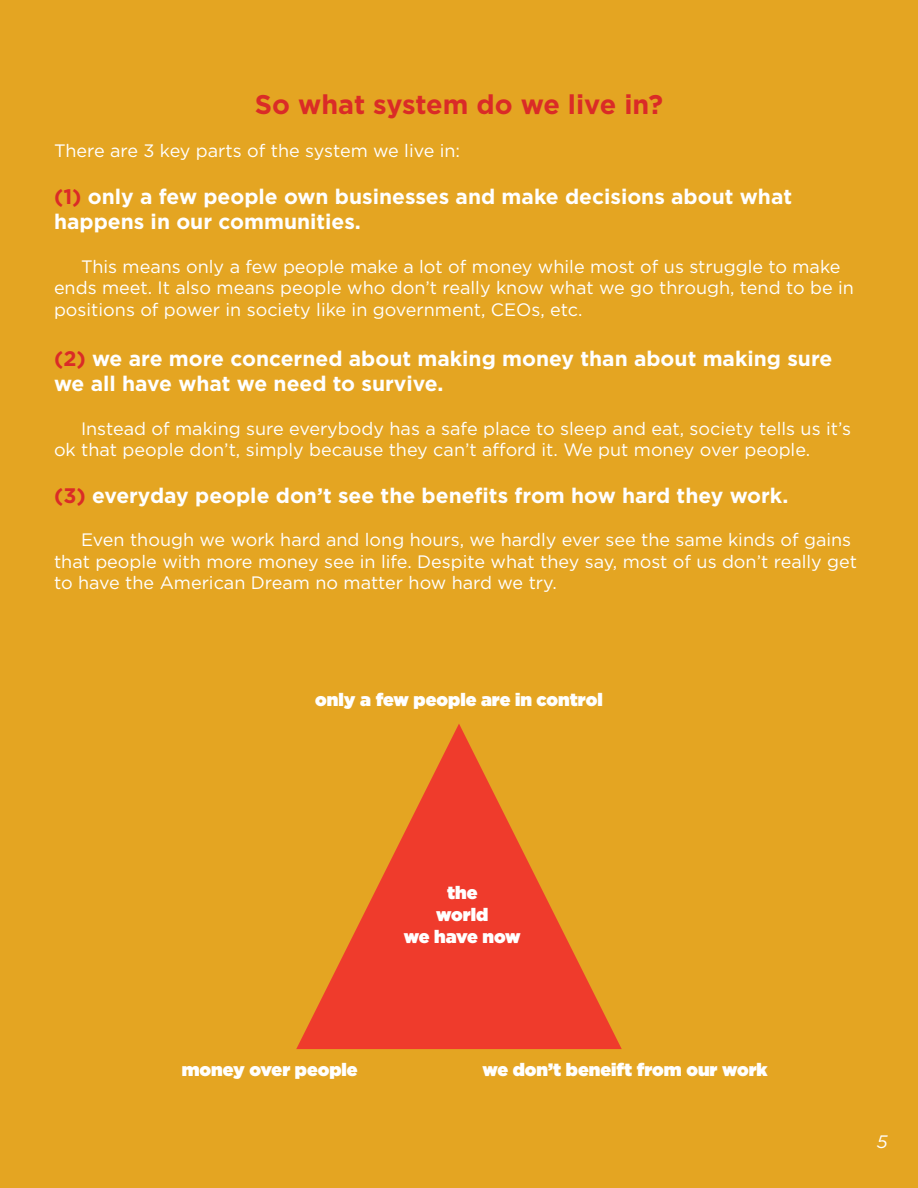
<style>
.page{position:relative;width:918px;height:1188px;background:#e4a522}
.page>*{position:absolute;margin:0;border:0;box-sizing:border-box;transform-origin:0 0}
.t1{font:700 27px "Gotham";color:#da2b27}
.t2{font:700 21px/25.2px "Gotham";color:#fff}
.t3{font:18px/21.6px "Gotham";color:#fff}
.t4{font:900 18px "Gotham";color:#fff}
.t5{font:900 18px "Gotham";letter-spacing:-.025em;color:#fff}
.t6{font:italic 18px "Gotham";color:#fff}
.s1{color:#da2b27}
</style>
<div class="page">
<svg style="left:296px;top:724px;width:326px;height:325px"></svg>
<p class="t1" style="left:255px;top:89px;width:410px">So what system do we live in?</p>
<p class="t3" style="left:54px;top:140px;width:408px">There are 3 key parts of the system we live in:</p>
<p class="t2" style="left:54px;top:184px;width:740px"><span class="s1">(1)</span> only a few people own businesses and make decisions about what happens in our communities.</p>
<p class="t3" style="left:54px;top:255px;width:801px;text-indent:27px">This means only a few people make a lot of money while most of us struggle to make ends meet. It also means people who don’t really know what we go through, tend to be in positions of power in society like in government, CEOs, etc.</p>
<p class="t2" style="left:54px;top:346px;width:780px"><span class="s1">(2)</span> we are more concerned about making money than about making sure we all have what we need to survive.</p>
<p class="t3" style="left:54px;top:417px;width:799px;text-indent:27px">Instead of making sure everybody has a safe place to sleep and eat, society tells us it’s ok that people don’t, simply because they can’t afford it. We put money over people.</p>
<p class="t2" style="left:54px;top:483px;width:736px"><span class="s1">(3)</span> everyday people don’t see the benefits from how hard they work.</p>
<p class="t3" style="left:54px;top:529px;width:805px;text-indent:27px">Even though we work hard and long hours, we hardly ever see the same kinds of gains that people with more money see in life. Despite what they say, most of us don’t really get to have the American Dream no matter how hard we try.</p>
<p class="t4" style="left:315px;top:690px;width:289px">only a few people are in control</p>
<p class="t4" style="left:447px;top:883px;width:32px">the</p>
<p class="t4" style="left:436px;top:904px;width:54px">world</p>
<p class="t5" style="left:404px;top:926px;width:118px">we have now</p>
<p class="t4" style="left:182px;top:1059px;width:178px">money over people</p>
<p class="t4" style="left:482px;top:1059px;width:287px">we don’t beneift from our work</p>
<p class="t6" style="left:877px;top:1131px;width:12px">5</p>
</div>
